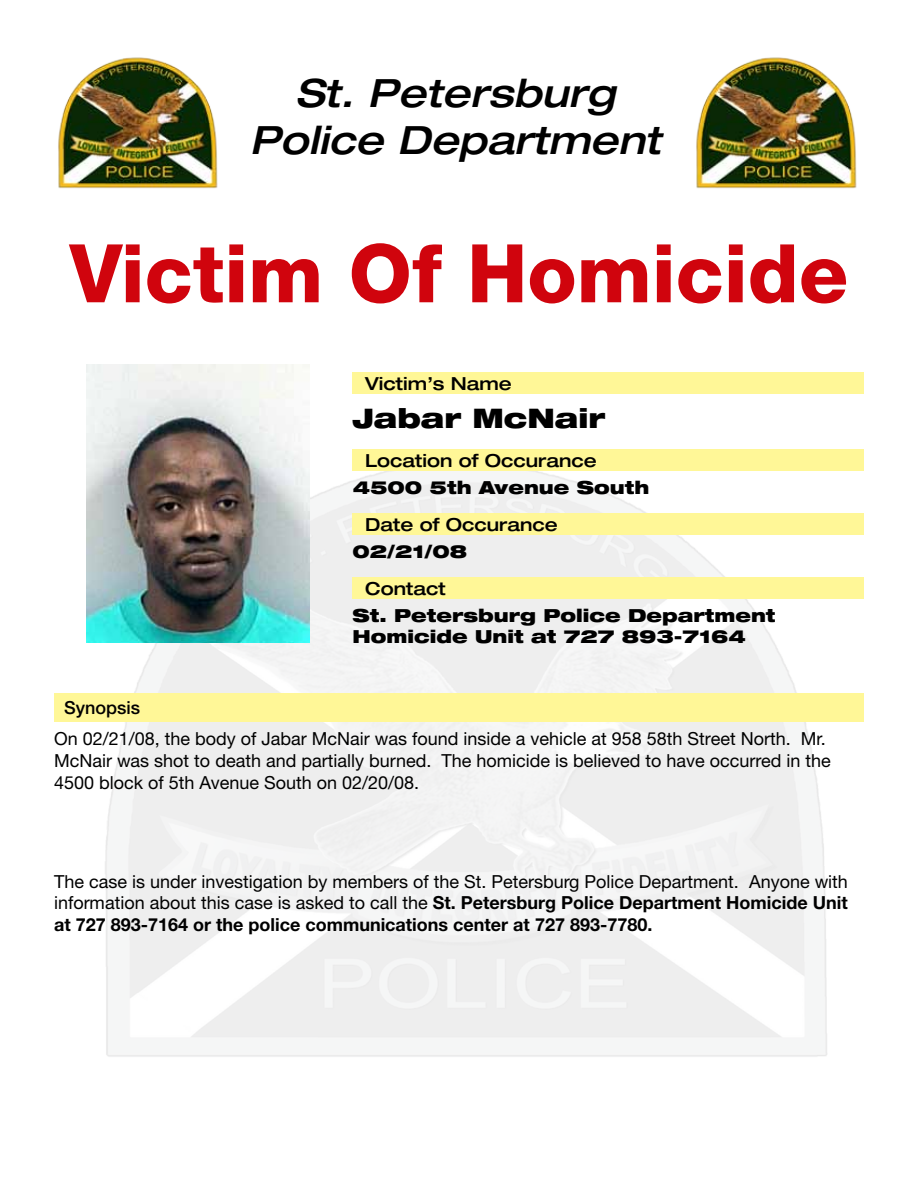
<style>
.page{position:relative;width:918px;height:1188px;background:#fff}
.page>*{position:absolute;margin:0;border:0;box-sizing:border-box;transform-origin:0 0}
.t1{font:800 81px "Helvetica Neue";color:#d0040d}
.t2{font:italic 500 expanded 39px/46.8px "Helvetica Neue";color:#000;text-align:center}
.t3{font:900 expanded 27px "Helvetica Neue";color:#000}
.t4{font:18px/21.6px "Helvetica Neue";color:#000}
.t5{font:900 expanded 18px/21.6px "Helvetica Neue";color:#000}
.t6{font:500 expanded 18px "Helvetica Neue";color:#000}
.t7{font:500 18px "Helvetica Neue";color:#000}
.s1{font-weight:700}
</style>
<div class="page">
<img style="left:85px;top:447px;width:764px;height:610px">
<img style="left:87px;top:365px;width:222px;height:278px">
<div style="left:54px;top:693px;width:810px;height:28px;background:#fff797"></div>
<div style="left:352px;top:577px;width:512px;height:21px;background:#fff797"></div>
<div style="left:352px;top:513px;width:512px;height:22px;background:#fff797"></div>
<div style="left:352px;top:372px;width:512px;height:22px;background:#fff797"></div>
<div style="left:352px;top:450px;width:512px;height:21px;background:#fff797"></div>
<img style="left:58px;top:57px;width:160px;height:132px">
<img style="left:696px;top:57px;width:161px;height:132px">
<h2 class="t2" style="left:250px;top:69px;width:412px">St. Petersburg<br>Police Department</h2>
<h1 class="t1" style="left:70px;top:225px;width:780px">Victim Of Homicide</h1>
<p class="t6" style="left:365px;top:372px;width:148px">Victim’s Name</p>
<h3 class="t3" style="left:352px;top:400px;width:255px">Jabar McNair</h3>
<p class="t6" style="left:365px;top:450px;width:233px">Location of Occurance</p>
<p class="t5" style="left:353px;top:476px;width:298px">4500 5th Avenue South</p>
<p class="t6" style="left:365px;top:513px;width:194px">Date of Occurance</p>
<p class="t5" style="left:352px;top:540px;width:116px">02/21/08</p>
<p class="t6" style="left:365px;top:577px;width:82px">Contact</p>
<p class="t7" style="left:64px;top:697px;width:78px">Synopsis</p>
<p class="t5" style="left:352px;top:604px;width:425px">St. Petersburg Police Department<br>Homicide Unit at 727 893-7164</p>
<p class="t4" style="left:54px;top:728px;width:778px">On 02/21/08, the body of Jabar McNair was found inside a vehicle at 958 58th Street North. Mr.<br>McNair was shot to death and partially burned. The homicide is believed to have occurred in the<br>4500 block of 5th Avenue South on 02/20/08.</p>
<p class="t4" style="left:54px;top:870px;width:795px;text-align:justify">The case is under investigation by members of the St. Petersburg Police Department. Anyone with information about this case is asked to call the <span class="s1">St. Petersburg Police Department Homicide Unit at 727 893-7164 or the police communications center at 727 893-7780.</span></p>
</div>
